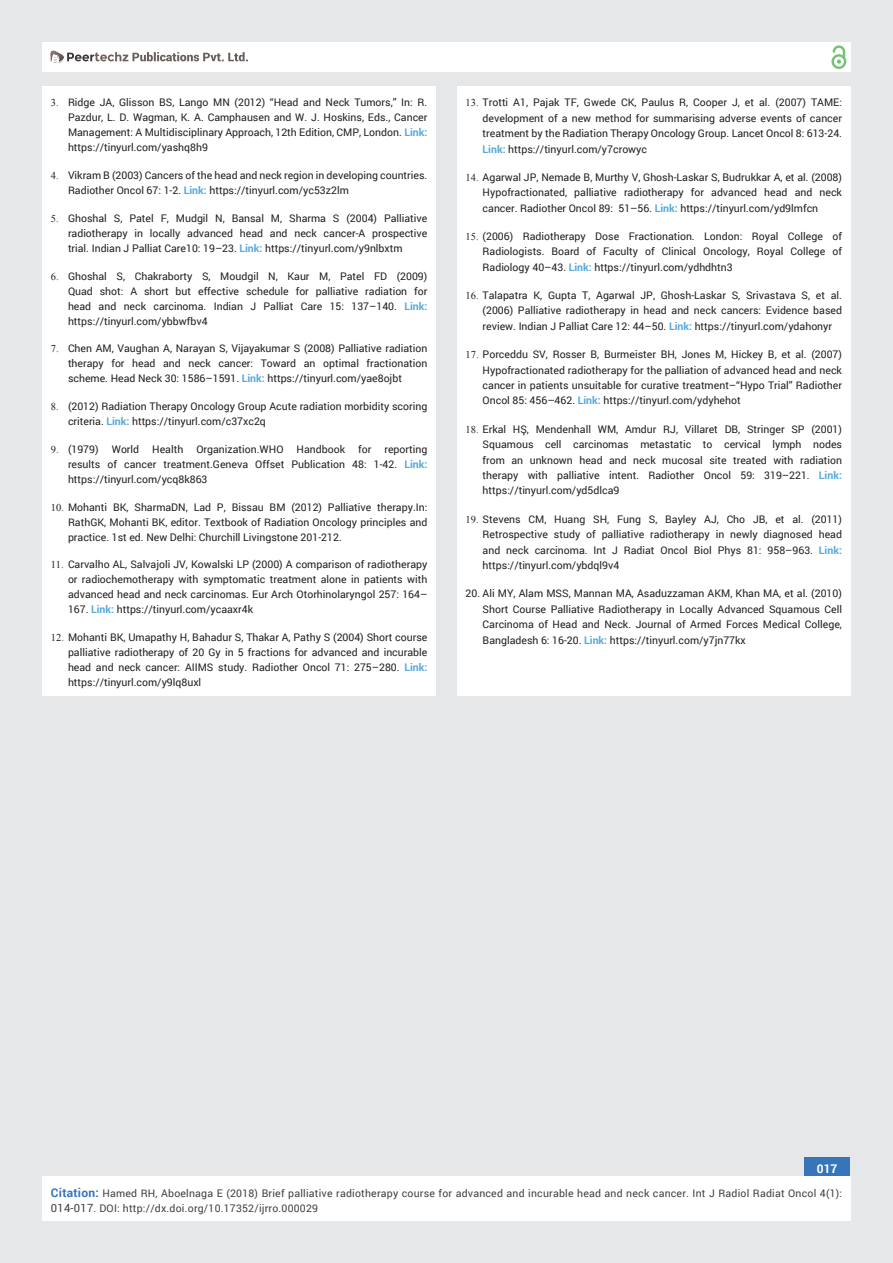
<style>
.page{position:relative;width:893px;height:1263px;background:#e6e7e8}
.page>*{position:absolute;margin:0;border:0;box-sizing:border-box;transform-origin:0 0}
.t1{font:700 12px "Roboto";color:#fff}
.t2{font:10.5px/15px "Roboto";color:#231f20;text-align:justify}
.t3{font:10.5px/15px "Roboto";letter-spacing:.02em;color:#404041}
.s1{font-family:"Times New Roman"}
.s2{font-weight:700;color:#56a8dd}
.s3{font-weight:700;font-size:12px;color:#3675b9}
.s4{font-size:11.25px}
</style>
<div class="page">
<div style="left:42px;top:43px;width:808px;height:29px;background:#fff"></div>
<div style="left:831px;top:54px;width:15px;height:15px;border:2px solid #75c273;border-radius:50%"></div>
<svg style="left:831px;top:45px;width:15px;height:19px"></svg>
<div style="left:804px;top:1157px;width:46px;height:43px;background:#3675b9"></div>
<svg style="left:49px;top:50px;width:199px;height:14px"></svg>
<div style="left:42px;top:1176px;width:809px;height:44px;background:#fff"></div>
<div style="left:42px;top:87px;width:394px;height:609px;background:#fff"></div>
<div style="left:457px;top:87px;width:393px;height:609px;background:#fff"></div>
<p class="t2" style="left:68px;top:95px;width:361px;text-indent:-17px"><span class="s1">3.</span> Ridge JA, Glisson BS, Lango MN (2012) “Head and Neck Tumors,” In: R.<br>Pazdur, L. D. Wagman, K. A. Camphausen and W. J. Hoskins, Eds., Cancer Management: A Multidisciplinary Approach, 12th Edition, CMP, London. <span class="s2">Link: </span>https://tinyurl.com/yashq8h9</p>
<p class="t2" style="left:68px;top:167px;width:361px;text-indent:-17px"><span class="s1">4.</span> Vikram B (2003) Cancers of the head and neck region in developing countries.<br>Radiother Oncol 67: 1-2. <span class="s2">Link:</span> https://tinyurl.com/yc53z2lm</p>
<p class="t2" style="left:68px;top:210px;width:361px;text-indent:-17px"><span class="s1">5.</span> Ghoshal S, Patel F, Mudgil N, Bansal M, Sharma S (2004) Palliative radiotherapy in locally advanced head and neck cancer-A prospective trial. Indian J Palliat Care10: 19–23. <span class="s2">Link:</span> https://tinyurl.com/y9nlbxtm</p>
<p class="t2" style="left:68px;top:268px;width:361px;text-indent:-17px"><span class="s1">6.</span> Ghoshal S, Chakraborty S, Moudgil N, Kaur M, Patel FD (2009)<br>Quad shot: A short but effective schedule for palliative radiation for head and neck carcinoma. Indian J Palliat Care 15: 137–140. <span class="s2">Link: </span>https://tinyurl.com/ybbwfbv4</p>
<p class="t2" style="left:68px;top:341px;width:361px;text-indent:-17px"><span class="s1">7.</span> Chen AM, Vaughan A, Narayan S, Vijayakumar S (2008) Palliative radiation therapy for head and neck cancer: Toward an optimal fractionation scheme. Head Neck 30: 1586–1591. <span class="s2">Link:</span> https://tinyurl.com/yae8ojbt</p>
<p class="t2" style="left:68px;top:398px;width:361px;text-indent:-17px"><span class="s1">8.</span> (2012) Radiation Therapy Oncology Group Acute radiation morbidity scoring criteria. <span class="s2">Link:</span> https://tinyurl.com/c37xc2q</p>
<p class="t2" style="left:68px;top:441px;width:361px;text-indent:-17px"><span class="s1">9.</span> (1979) World Health Organization.WHO Handbook for reporting results of cancer treatment.Geneva Offset Publication 48: 1-42. <span class="s2">Link: </span>https://tinyurl.com/ycq8k863</p>
<p class="t2" style="left:68px;top:499px;width:361px;text-indent:-17px"><span class="s1">10.</span> Mohanti BK, SharmaDN, Lad P, Bissau BM (2012) Palliative therapy.In:<br>RathGK, Mohanti BK, editor. Textbook of Radiation Oncology principles and practice. 1st ed. New Delhi: Churchill Livingstone 201-212.</p>
<p class="t2" style="left:68px;top:557px;width:361px;text-indent:-17px"><span class="s1">11.</span> Carvalho AL, Salvajoli JV, Kowalski LP (2000) A comparison of radiotherapy or radiochemotherapy with symptomatic treatment alone in patients with advanced head and neck carcinomas. Eur Arch Otorhinolaryngol 257: 164– 167. <span class="s2">Link:</span> https://tinyurl.com/ycaaxr4k</p>
<p class="t2" style="left:68px;top:629px;width:361px;text-indent:-17px"><span class="s1">12.</span> Mohanti BK, Umapathy H, Bahadur S, Thakar A, Pathy S (2004) Short course palliative radiotherapy of 20 Gy in 5 fractions for advanced and incurable head and neck cancer: AIIMS study. Radiother Oncol 71: 275–280. <span class="s2">Link: </span>https://tinyurl.com/y9lq8uxl</p>
<p class="t2" style="left:483px;top:94px;width:361px;line-height:15.5px;text-indent:-17px"><span class="s1">13.</span> Trotti A1, Pajak TF, Gwede CK, Paulus R, Cooper J, et al. (2007) TAME: development of a new method for summarising adverse events of cancer treatment by the Radiation Therapy Oncology Group. Lancet Oncol 8: 613-24.<br><span class="s2">Link:</span> https://tinyurl.com/y7crowyc</p>
<p class="t2" style="left:483px;top:169px;width:361px;line-height:15.5px;text-indent:-17px"><span class="s1">14.</span> Agarwal JP, Nemade B, Murthy V, Ghosh-Laskar S, Budrukkar A, et al. (2008)<br>Hypofractionated, palliative radiotherapy for advanced head and neck cancer. Radiother Oncol 89: 51–56. <span class="s2">Link:</span> https://tinyurl.com/yd9lmfcn</p>
<p class="t2" style="left:483px;top:228px;width:361px;line-height:15.5px;text-indent:-17px"><span class="s1">15.</span> (2006) Radiotherapy Dose Fractionation. London: Royal College of Radiologists. Board of Faculty of Clinical Oncology, Royal College of Radiology 40–43. <span class="s2">Link:</span> https://tinyurl.com/ydhdhtn3</p>
<p class="t2" style="left:483px;top:287px;width:361px;line-height:15.5px;text-indent:-17px"><span class="s1">16.</span> Talapatra K, Gupta T, Agarwal JP, Ghosh-Laskar S, Srivastava S, et al. (2006) Palliative radiotherapy in head and neck cancers: Evidence based review. Indian J Palliat Care 12: 44–50. <span class="s2">Link:</span> https://tinyurl.com/ydahonyr</p>
<p class="t2" style="left:483px;top:346px;width:361px;line-height:15.5px;text-indent:-17px"><span class="s1">17.</span> Porceddu SV, Rosser B, Burmeister BH, Jones M, Hickey B, et al. (2007)<br>Hypofractionated radiotherapy for the palliation of advanced head and neck cancer in patients unsuitable for curative treatment–“Hypo Trial” Radiother Oncol 85: 456–462. <span class="s2">Link:</span> https://tinyurl.com/ydyhehot</p>
<p class="t2" style="left:483px;top:421px;width:361px;line-height:15.5px;text-indent:-17px"><span class="s1">18.</span> Erkal HŞ, Mendenhall WM, Amdur RJ, Villaret DB, Stringer SP (2001)<br>Squamous cell carcinomas metastatic to cervical lymph nodes from an unknown head and neck mucosal site treated with radiation therapy with palliative intent. Radiother Oncol 59: 319–221. <span class="s2">Link: </span>https://tinyurl.com/yd5dlca9</p>
<p class="t2" style="left:483px;top:511px;width:361px;line-height:15.5px;text-indent:-17px"><span class="s1">19.</span> Stevens CM, Huang SH, Fung S, Bayley AJ, Cho JB, et al. (2011)<br>Retrospective study of palliative radiotherapy in newly diagnosed head and neck carcinoma. Int J Radiat Oncol Biol Phys 81: 958–963. <span class="s2">Link: </span>https://tinyurl.com/ybdql9v4</p>
<p class="t2" style="left:483px;top:585px;width:361px;line-height:15.5px;text-indent:-17px">20. Ali MY, Alam MSS, Mannan MA, Asaduzzaman AKM, Khan MA, et al. (2010)<br>Short Course Palliative Radiotherapy in Locally Advanced Squamous Cell Carcinoma of Head and Neck. Journal of Armed Forces Medical College, Bangladesh 6: 16-20. <span class="s2">Link:</span> https://tinyurl.com/y7jn77kx</p>
<p class="t1" style="left:817px;top:1161px;width:22px">017</p>
<p class="t3" style="left:51px;top:1185px;width:793px"><span class="s3">Citation:</span> Hamed RH, Aboelnaga E (2018) Brief palliative radiotherapy course for advanced and incurable head and neck cancer. Int J Radiol Radiat Oncol 4(1):<br><span class="s4">014-017</span>. DOI: http://dx.doi.org/10.17352/ijrro.000029</p>
</div>
